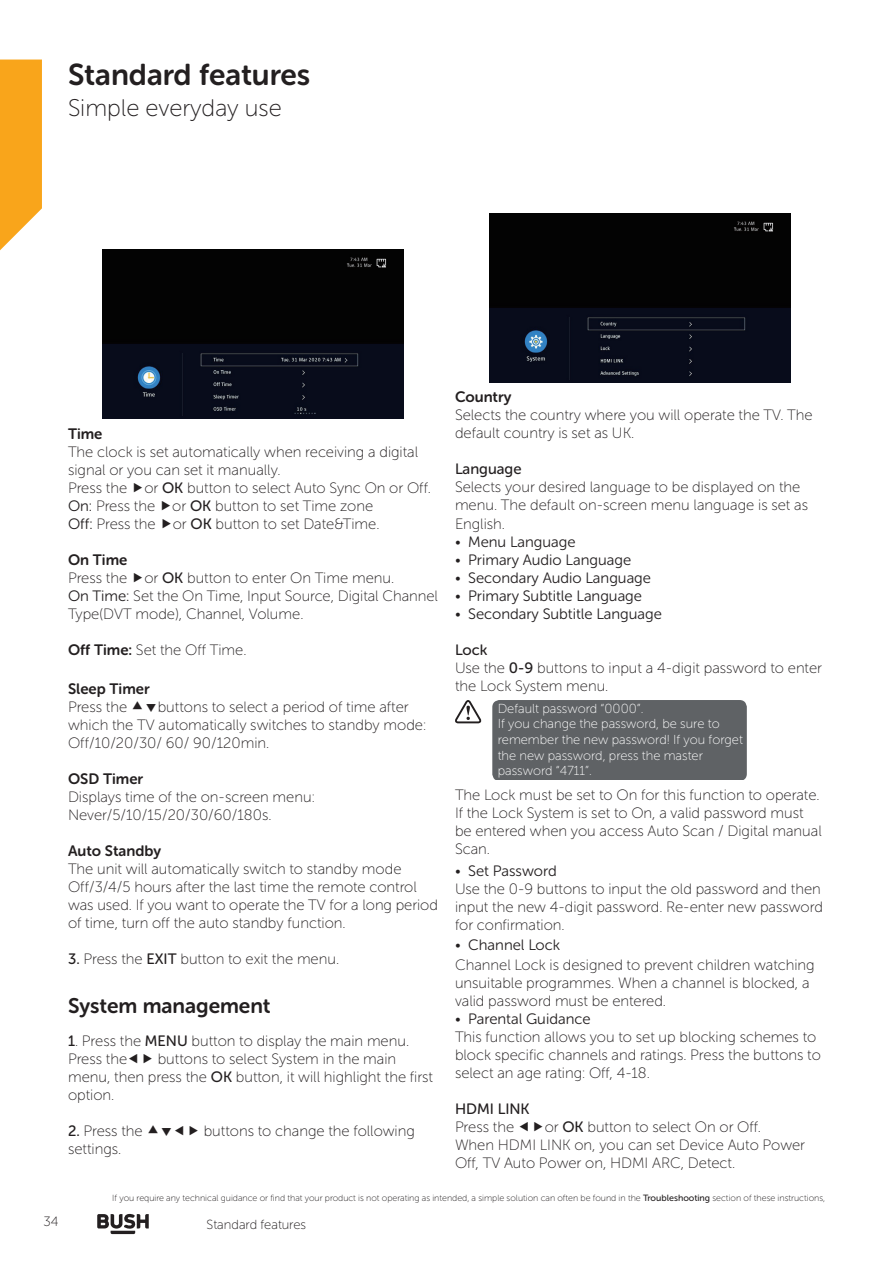
<style>
.page{position:relative;width:893px;height:1263px;background:#fff}
.page>*{position:absolute;margin:0;border:0;box-sizing:border-box;transform-origin:0 0}
.t1{font:30px "Museo Sans Rounded 700";color:#231f20}
.t2{font:24px "Museo Sans Rounded 100";color:#231f20}
.t3{font:21px "Museo Sans Rounded 700";color:#231f20}
.t4{font:15px/18px "Museo Sans Rounded 100";color:#231f20}
.t5{font:15px "Museo Sans Rounded 300";color:#231f20}
.t6{font:15px "Museo Sans Rounded 700";color:#231f20}
.t7{font:15px "Museo Sans Rounded 500";color:#231f20}
.t8{font:13.5px "Museo Sans Rounded 100";color:#231f20}
.t9{font:13.2px "Museo Sans Rounded 100";color:#231f20}
.t10{font:13.05px/15.6px "Museo Sans Rounded 100";color:#fff}
.t11{font:9px "Museo Sans Rounded 100";color:#231f20}
.s1{font-family:"Museo Sans Rounded 500"}
.s2{font-family:"Museo Sans Rounded 300"}
.s3{font-family:"Museo Sans Rounded 700"}
.s4{font-family:"Museo Sans Rounded 100"}
</style>
<div class="page">
<svg style="left:0;top:60px;width:42px;height:191px;background:#f9ae34"></svg>
<svg style="left:97px;top:1214px;width:52px;height:20px"></svg>
<img style="left:102px;top:250px;width:302px;height:168px">
<img style="left:489px;top:214px;width:302px;height:168px">
<div style="left:492px;top:700px;width:254px;height:80px;background:#5f6265"></div>
<svg style="left:455px;top:700px;width:26px;height:23px"></svg>
<h1 class="t1" style="left:68px;top:58px;width:244px">Standard features</h1>
<h2 class="t2" style="left:68px;top:95px;width:215px">Simple everyday use</h2>
<p class="t6" style="left:68px;top:425px;width:36px">Time</p>
<p class="t4" style="left:68px;top:442px;width:364px">The clock is set automatically when receiving a digital signal or you can set it manually.<br>Press the or <span class="s1">OK</span> button to select Auto Sync On or Off.<br><span class="s2">On:</span> Press the or <span class="s1">OK</span> button to set Time zone<br><span class="s2">Off:</span> Press the or <span class="s1">OK</span> button to set Date&amp;Time.</p>
<p class="t6" style="left:68px;top:551px;width:61px">On Time</p>
<p class="t4" style="left:68px;top:568px;width:372px">Press the or <span class="s1">OK</span> button to enter On Time menu.<br><span class="s2">On Time:</span> Set the On Time, Input Source, Digital Channel<br>Type(DVT mode), Channel, Volume.</p>
<p class="t4" style="left:68px;top:640px;width:180px"><span class="s3">Off Time:</span> Set the Off Time.</p>
<p class="t6" style="left:68px;top:681px;width:83px">Sleep Timer</p>
<p class="t4" style="left:68px;top:698px;width:61px">Press the</p>
<p class="t4" style="left:68px;top:698px;width:360px;text-indent:90px">buttons to select a period of time after which the TV automatically switches to standby mode:<br>Off/10/20/30/ 60/ 90/120min.</p>
<p class="t6" style="left:68px;top:771px;width:77px">OSD Timer</p>
<p class="t4" style="left:68px;top:788px;width:248px">Displays time of the on-screen menu:<br>Never/5/10/15/20/30/60/180s.</p>
<p class="t6" style="left:68px;top:843px;width:95px">Auto Standby</p>
<p class="t4" style="left:68px;top:860px;width:371px">The unit will automatically switch to standby mode Off/3/4/5 hours after the last time the remote control was used. If you want to operate the TV for a long period of time, turn off the auto standby function.</p>
<p class="t4" style="left:68px;top:950px;width:273px"><span class="s1">3.</span> Press the <span class="s1">EXIT</span> button to exit the menu.</p>
<h3 class="t3" style="left:68px;top:994px;width:204px">System management</h3>
<p class="t4" style="left:68px;top:1032px;width:343px"><span class="s1">1</span>. Press the <span class="s1">MENU</span> button to display the main menu.<br>Press the</p>
<p class="t4" style="left:68px;top:1050px;width:366px;text-indent:90px">buttons to select System in the main menu, then press the <span class="s1">OK</span> button, it will highlight the first option.</p>
<p class="t4" style="left:68px;top:1122px;width:76px"><span class="s1">2.</span> Press the</p>
<p class="t4" style="left:204px;top:1122px;width:213px">buttons to change the following</p>
<p class="t4" style="left:68px;top:1140px;width:55px">settings.</p>
<p class="t6" style="left:455px;top:389px;width:58px">Country</p>
<p class="t4" style="left:455px;top:406px;width:359px">Selects the country where you will operate the TV. The default country is set as UK.</p>
<p class="t7" style="left:455px;top:461px;width:68px">Language</p>
<p class="t4" style="left:455px;top:478px;width:355px">Selects your desired language to be displayed on the menu. The default on-screen menu language is set as<br>English.</p>
<p class="t5" style="left:455px;top:533px;width:122px"><span class="s4">•</span> Menu Language</p>
<p class="t5" style="left:455px;top:551px;width:178px"><span class="s4">•</span> Primary Audio Language</p>
<p class="t5" style="left:455px;top:569px;width:198px"><span class="s4">•</span> Secondary Audio Language</p>
<p class="t5" style="left:455px;top:587px;width:189px"><span class="s4">•</span> Primary Subtitle Language</p>
<p class="t5" style="left:455px;top:605px;width:208px"><span class="s4">•</span> Secondary Subtitle Language</p>
<p class="t7" style="left:455px;top:641px;width:34px">Lock</p>
<p class="t4" style="left:455px;top:658px;width:368px">Use the <span class="s1">0-9</span> buttons to input a 4-digit password to enter the Lock System menu.</p>
<p class="t10" style="left:498px;top:701px;width:247px">Default password “0000”.<br>If you change the password, be sure to remember the new password! If you forget the new password, press the master password “4711”.</p>
<p class="t4" style="left:455px;top:786px;width:368px">The Lock must be set to On for this function to operate.<br>If the Lock System is set to On, a valid password must be entered when you access Auto Scan / Digital manual Scan.</p>
<p class="t5" style="left:455px;top:863px;width:103px"><span class="s4">•</span> Set Password</p>
<p class="t4" style="left:455px;top:880px;width:369px">Use the 0-9 buttons to input the old password and then input the new 4-digit password. Re-enter new password for confirmation.</p>
<p class="t5" style="left:455px;top:936px;width:107px"><span class="s4">•</span> Channel Lock</p>
<p class="t4" style="left:455px;top:956px;width:361px">Channel Lock is designed to prevent children watching unsuitable programmes. When a channel is blocked, a valid password must be entered.</p>
<p class="t5" style="left:455px;top:1010px;width:137px"><span class="s4">•</span> Parental Guidance</p>
<p class="t4" style="left:455px;top:1028px;width:367px">This function allows you to set up blocking schemes to block specific channels and ratings. Press the buttons to select an age rating: Off, 4-18.</p>
<p class="t7" style="left:455px;top:1100px;width:76px">HDMI LINK</p>
<p class="t4" style="left:455px;top:1118px;width:61px">Press the</p>
<p class="t4" style="left:455px;top:1118px;width:352px;text-indent:90px">or <span class="s1">OK</span> button to select On or Off.<br>When HDMI LINK on, you can set Device Auto Power<br>Off, TV Auto Power on, HDMI ARC, Detect.</p>
<p class="t8" style="left:44px;top:1214px;width:17px">34</p>
<p class="t11" style="left:112px;top:1193px;width:714px">If you require any technical guidance or find that your product is not operating as intended, a simple solution can often be found in the <span class="s1">Troubleshooting</span> section of these instructions,</p>
<p class="t9" style="left:207px;top:1217px;width:101px">Standard features</p>
</div>
